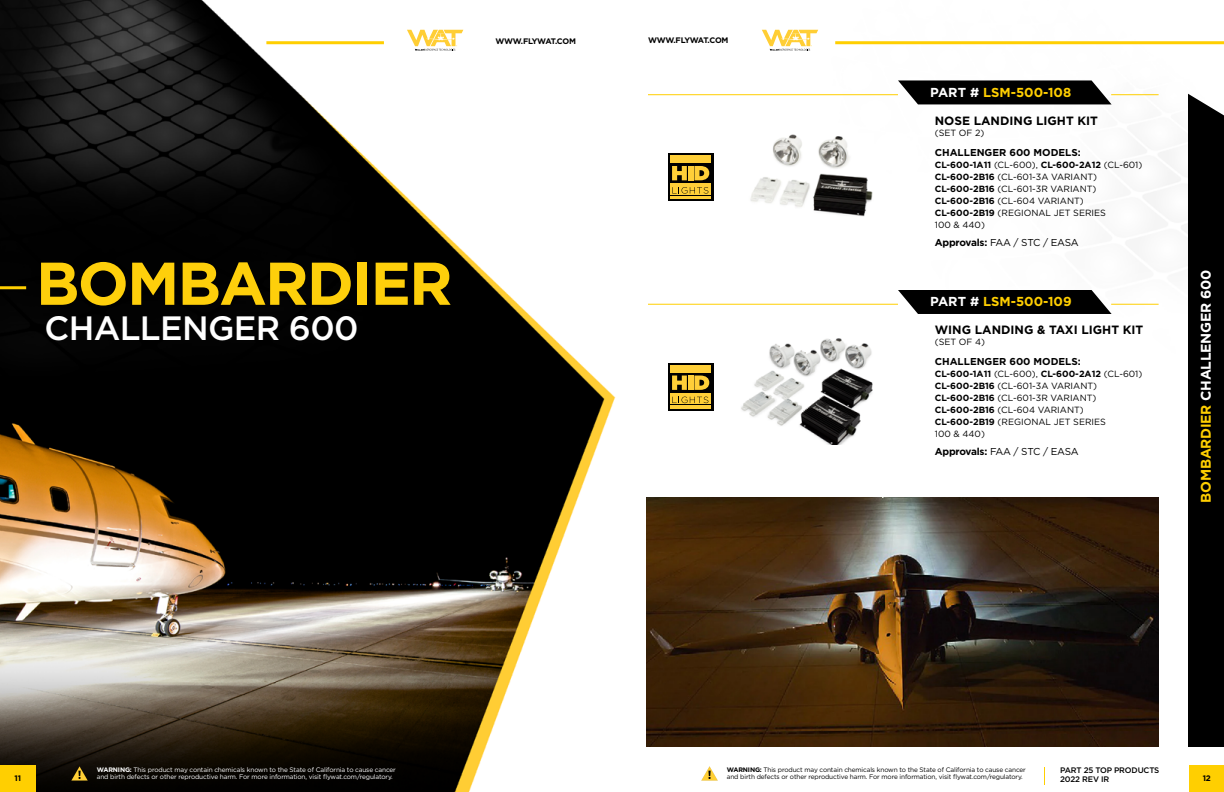
<style>
.page{position:relative;width:1224px;height:792px;background:#fff}
.page>*{position:absolute;margin:0;border:0;box-sizing:border-box;transform-origin:0 0}
.t1{font:700 60.2px "Gotham";letter-spacing:-.03em;color:#fecf0b}
.t2{font:500 33.7px "Gotham";letter-spacing:-.02em;color:#fff}
.t3{font:700 14px "Gotham";letter-spacing:-.02em;color:#fff}
.t4{font:700 13px "Gotham";color:#ffcf01}
.t5{font:700 12px "Gotham";color:#000}
.t6{font:10px "Gotham";letter-spacing:-.035em;color:#000}
.t7{font:700 10px "Gotham";color:#000}
.t8{font:9px/12px "Gotham";color:#000}
.t9{font:700 8px "Gotham";letter-spacing:-.035em;color:#000}
.t10{font:500 8px "Gotham";letter-spacing:-.02em;color:#000}
.t11{font:6.5px/7.8px "Gotham";letter-spacing:-.02em;color:#fff}
.t12{font:6.5px/7.8px "Gotham";letter-spacing:-.02em;color:#000}
.s1{color:#fff}
.s2{font-weight:700}
.s3{color:#ffcf01}
</style>
<div class="page">
<img style="left:0;top:0;width:1224px;height:792px">
<img style="left:647px;top:497px;width:512px;height:250px">
<hr style="left:835px;top:41px;width:389px;height:3px;background:#ffcf01">
<hr style="left:266px;top:41px;width:118px;height:3px;background:#ffcf01">
<hr style="left:0;top:286px;width:26px;height:3px;background:#ffcf01">
<svg style="left:71px;top:766px;width:17px;height:15px"></svg>
<svg style="left:701px;top:766px;width:17px;height:15px"></svg>
<div style="left:0;top:765px;width:36px;height:27px;background:#ffcf01"></div>
<div style="left:1189px;top:765px;width:35px;height:27px;background:#ffcf01"></div>
<svg style="left:1044px;top:767px;width:1px;height:18px"></svg>
<img style="left:749px;top:134px;width:124px;height:83px">
<img style="left:736px;top:338px;width:150px;height:107px">
<svg style="left:762px;top:30px;width:56px;height:21px"></svg>
<svg style="left:407px;top:30px;width:56px;height:21px"></svg>
<div style="left:1188px;top:94px;width:36px;height:653px;background:#000"></div>
<svg style="left:668px;top:154px;width:45px;height:47px"></svg>
<svg style="left:672px;top:166px;width:15px;height:14px"></svg>
<div style="left:688px;top:166px;width:5px;height:14px;background:#ffcf38"></div>
<svg style="left:694px;top:166px;width:15px;height:14px"></svg>
<div style="left:670px;top:156px;width:41px;height:7px;background:#ffcf38"></div>
<div style="left:670px;top:183px;width:41px;height:16px;background:#ffcf38"></div>
<svg style="left:672px;top:187px;width:36px;height:7px"></svg>
<hr style="left:670px;top:195px;width:42px;height:1px;background:#000">
<svg style="left:668px;top:363px;width:45px;height:48px"></svg>
<svg style="left:672px;top:376px;width:15px;height:14px"></svg>
<div style="left:688px;top:376px;width:5px;height:14px;background:#ffcf38"></div>
<svg style="left:694px;top:376px;width:15px;height:14px"></svg>
<div style="left:670px;top:365px;width:41px;height:8px;background:#ffcf38"></div>
<svg style="left:670px;top:393px;width:41px;height:15px"></svg>
<svg style="left:672px;top:397px;width:36px;height:6px"></svg>
<hr style="left:670px;top:405px;width:42px;height:1px;background:#000">
<svg style="left:898px;top:80px;width:214px;height:24px;background:#1c1c1c"></svg>
<svg style="left:898px;top:290px;width:214px;height:24px;background:#181818"></svg>
<hr style="left:648px;top:94px;width:250px;height:1px;background:#ffcf01">
<hr style="left:648px;top:304px;width:250px;height:1px;background:#ffcf01">
<hr style="left:1111px;top:94px;width:48px;height:1px;background:#ffcf01">
<hr style="left:1111px;top:304px;width:48px;height:1px;background:#ffcf01">
<p class="t9" style="left:495px;top:36px;width:82px">WWW.FLYWAT.COM</p>
<p class="t9" style="left:648px;top:35px;width:82px">WWW.FLYWAT.COM</p>
<h1 class="t1" style="left:36px;top:244px;width:418px">BOMBARDIER</h1>
<h2 class="t2" style="left:45px;top:306px;width:315px">CHALLENGER 600</h2>
<h3 class="t4" style="left:930px;top:84px;width:142px"><span class="s1">PART #</span> LSM-500-108</h3>
<h3 class="t5" style="left:935px;top:113px;width:165px">NOSE LANDING LIGHT KIT</h3>
<p class="t8" style="left:935px;top:126px;width:51px">(SET OF 2)</p>
<p class="t7" style="left:935px;top:145px;width:148px">CHALLENGER 600 MODELS:</p>
<p class="t8" style="left:935px;top:158px;width:209px"><span class="s2">CL-600-1A11</span> (CL-600), <span class="s2">CL-600-2A12</span> (CL-601)<br><span class="s2">CL-600-2B16</span> (CL-601-3A VARIANT)<br><span class="s2">CL-600-2B16</span> (CL-601-3R VARIANT)<br><span class="s2">CL-600-2B16</span> (CL-604 VARIANT)<br><span class="s2">CL-600-2B19</span> (REGIONAL JET SERIES<br>100 &amp; 440)</p>
<p class="t6" style="left:935px;top:236px;width:146px"><span class="s2">Approvals:</span> FAA / STC / EASA</p>
<h3 class="t4" style="left:930px;top:293px;width:143px"><span class="s1">PART #</span> LSM-500-109</h3>
<h3 class="t5" style="left:935px;top:322px;width:210px">WING LANDING &amp; TAXI LIGHT KIT</h3>
<p class="t8" style="left:935px;top:336px;width:52px">(SET OF 4)</p>
<p class="t7" style="left:935px;top:355px;width:148px">CHALLENGER 600 MODELS:</p>
<p class="t8" style="left:935px;top:368px;width:209px"><span class="s2">CL-600-1A11</span> (CL-600), <span class="s2">CL-600-2A12</span> (CL-601)<br><span class="s2">CL-600-2B16</span> (CL-601-3A VARIANT)<br><span class="s2">CL-600-2B16</span> (CL-601-3R VARIANT)<br><span class="s2">CL-600-2B16</span> (CL-604 VARIANT)<br><span class="s2">CL-600-2B19</span> (REGIONAL JET SERIES<br>100 &amp; 440)</p>
<p class="t6" style="left:935px;top:445px;width:146px"><span class="s2">Approvals:</span> FAA / STC / EASA</p>
<h3 class="t3" style="left:1196px;top:503px;width:234px;rotate:-90deg"><span class="s3">BOMBARDIER</span> CHALLENGER 600</h3>
<p class="t11" style="left:97px;top:765px;width:301px"><span class="s2">WARNING:</span> This product may contain chemicals known to the State of California to cause cancer and birth defects or other reproductive harm. For more information, visit flywat.com/regulatory.</p>
<p class="t12" style="left:727px;top:765px;width:301px"><span class="s2">WARNING:</span> This product may contain chemicals known to the State of California to cause cancer and birth defects or other reproductive harm. For more information, visit flywat.com/regulatory.</p>
<p class="t10" style="left:1060px;top:765px;width:101px">PART 25 TOP PRODUCTS</p>
<p class="t9" style="left:15px;top:772px;width:8px">11</p>
<p class="t10" style="left:1060px;top:774px;width:51px">2022 REV IR</p>
<p class="t9" style="left:1203px;top:772px;width:10px">12</p>
</div>
